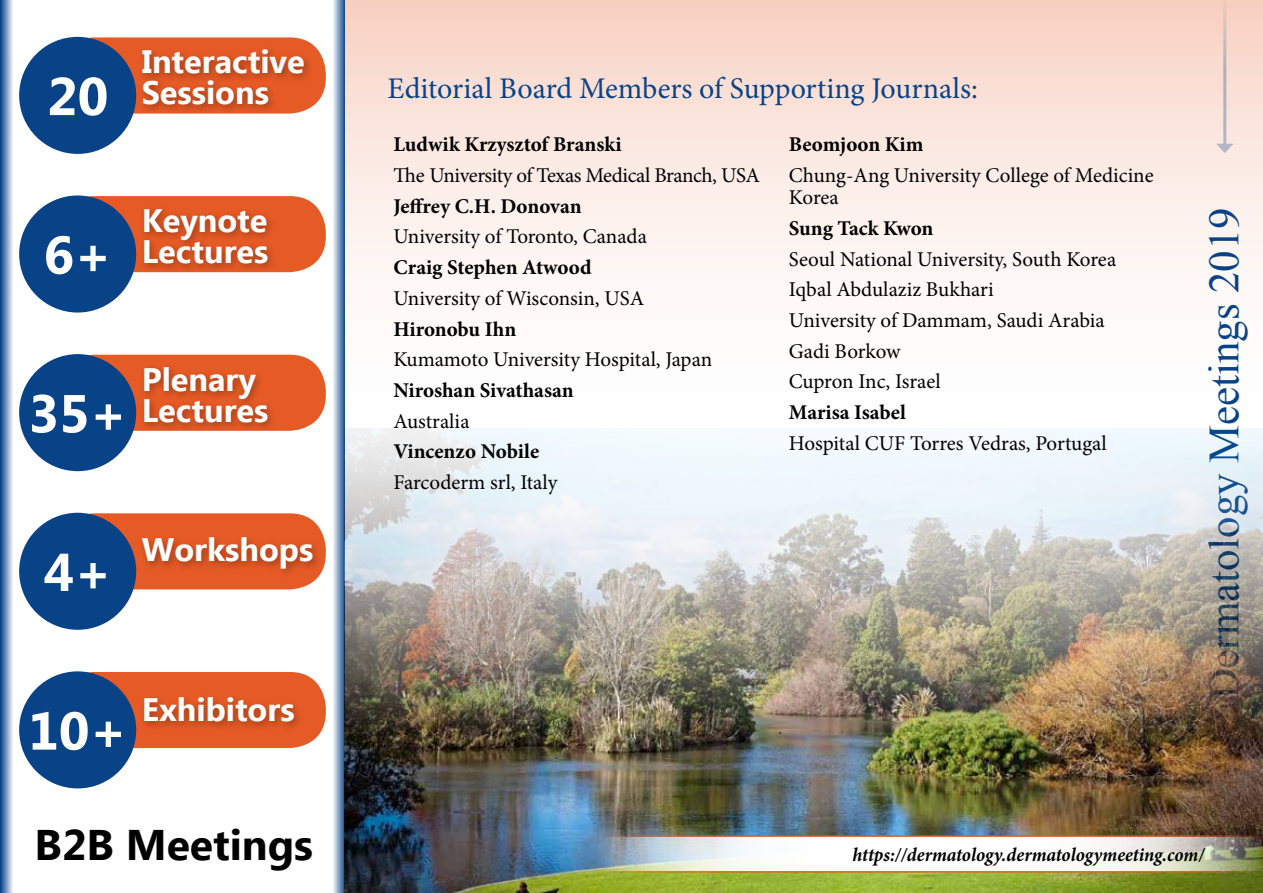
<style>
.page{position:relative;width:1263px;height:893px;background:#fff}
.page>*{position:absolute;margin:0;border:0;box-sizing:border-box;transform-origin:0 0}
.t1{font:700 53.25px "Ebrima";color:#fff}
.t2{font:42.75px "Times New Roman";color:#084388}
.t3{font:700 42.75px "Ebrima";color:#000}
.t4{font:700 32.4px/30.9px "Ebrima";color:#fff}
.t5{font:30px "Minion Pro";letter-spacing:-.005em;color:#084388}
.t6{font:21px/30.8px "Minion Pro";letter-spacing:-.005em;color:#000}
.t7{font:700 21px "Minion Pro";color:#000}
.t8{font:italic 700 19.5px "Minion Pro";color:#000;scale:.95 1}
</style>
<div class="page">
<svg style="left:345px;top:0;width:918px;height:274px"></svg>
<svg style="left:0;top:0;width:13px;height:893px"></svg>
<svg style="left:333px;top:0;width:12px;height:893px"></svg>
<hr style="left:1223px;top:0;width:3px;height:146px;background:#084388">
<svg style="left:1216px;top:144px;width:17px;height:9px"></svg>
<div style="left:58px;top:37px;width:268px;height:77px;background:#e65a25;border-radius:36px"></div>
<div style="left:19px;top:37px;width:117px;height:117px;background:#084388;border-radius:50%"></div>
<div style="left:138px;top:45px;width:176px;height:69px;background:#000;opacity:.3"></div>
<div style="left:58px;top:196px;width:268px;height:76px;background:#e65a25;border-radius:36px"></div>
<div style="left:19px;top:195px;width:117px;height:118px;background:#084388;border-radius:50%"></div>
<div style="left:140px;top:205px;width:137px;height:68px;background:#000;opacity:.3"></div>
<div style="left:58px;top:355px;width:268px;height:76px;background:#e65a25;border-radius:36px"></div>
<div style="left:19px;top:354px;width:117px;height:117px;background:#084388;border-radius:50%"></div>
<div style="left:140px;top:362px;width:137px;height:70px;background:#000;opacity:.3"></div>
<div style="left:58px;top:513px;width:268px;height:76px;background:#e65a25;border-radius:36px"></div>
<div style="left:19px;top:513px;width:117px;height:117px;background:#084388;border-radius:50%"></div>
<div style="left:138px;top:533px;width:184px;height:46px;background:#000;opacity:.3"></div>
<div style="left:58px;top:672px;width:268px;height:76px;background:#e65a25;border-radius:36px"></div>
<div style="left:19px;top:671px;width:117px;height:117px;background:#084388;border-radius:50%"></div>
<div style="left:140px;top:693px;width:164px;height:38px;background:#000;opacity:.3"></div>
<img style="left:345px;top:428px;width:918px;height:465px">
<img style="left:597px;top:835px;width:666px;height:38px">
<h1 class="t1" style="left:47px;top:57px;width:63px">20</h1>
<h3 class="t4" style="left:142px;top:48px;width:165px">Interactive<br>Sessions</h3>
<h1 class="t1" style="left:44px;top:215px;width:70px">6+</h1>
<h3 class="t4" style="left:142px;top:207px;width:128px">Keynote<br>Lectures</h3>
<h1 class="t1" style="left:28px;top:374px;width:100px">35+</h1>
<h3 class="t4" style="left:142px;top:365px;width:128px">Plenary<br>Lectures</h3>
<h1 class="t1" style="left:44px;top:532px;width:70px">4+</h1>
<h3 class="t4" style="left:142px;top:536px;width:173px">Workshops</h3>
<h1 class="t1" style="left:28px;top:691px;width:100px">10+</h1>
<h3 class="t4" style="left:142px;top:696px;width:154px">Exhibitors</h3>
<h2 class="t3" style="left:35px;top:813px;width:280px">B2B Meetings</h2>
<h3 class="t5" style="left:387px;top:69px;width:592px">Editorial Board Members of Supporting Journals:</h3>
<p class="t7" style="left:393px;top:130px;width:230px">Ludwik Krzysztof Branski</p>
<p class="t6" style="left:393px;top:160px;width:368px">The University of Texas Medical Branch, USA</p>
<p class="t7" style="left:393px;top:191px;width:190px">Jeffrey C.H. Donovan</p>
<p class="t6" style="left:393px;top:221px;width:255px">University of Toronto, Canada</p>
<p class="t7" style="left:393px;top:253px;width:200px">Craig Stephen Atwood</p>
<p class="t6" style="left:393px;top:283px;width:253px">University of Wisconsin, USA</p>
<p class="t7" style="left:393px;top:314px;width:124px">Hironobu Ihn</p>
<p class="t6" style="left:393px;top:344px;width:320px">Kumamoto University Hospital, Japan</p>
<p class="t7" style="left:393px;top:375px;width:182px">Niroshan Sivathasan</p>
<p class="t6" style="left:393px;top:406px;width:78px">Australia</p>
<p class="t7" style="left:393px;top:437px;width:147px">Vincenzo Nobile</p>
<p class="t6" style="left:393px;top:467px;width:166px">Farcoderm srl, Italy</p>
<p class="t7" style="left:789px;top:130px;width:136px">Beomjoon Kim</p>
<p class="t6" style="left:789px;top:164px;width:366px;line-height:22.2px">Chung-Ang University College of Medicine<br>Korea</p>
<p class="t7" style="left:789px;top:213px;width:146px">Sung Tack Kwon</p>
<p class="t6" style="left:789px;top:244px;width:329px">Seoul National University, South Korea<br>Iqbal Abdulaziz Bukhari<br>University of Dammam, Saudi Arabia<br>Gadi Borkow<br>Cupron Inc, Israel</p>
<p class="t7" style="left:789px;top:398px;width:118px">Marisa Isabel</p>
<p class="t6" style="left:789px;top:428px;width:319px">Hospital CUF Torres Vedras, Portugal</p>
<h2 class="t2" style="left:1195px;top:699px;width:494px;rotate:-90deg">Dermatology Meetings 2019</h2>
<p class="t8" style="left:852px;top:841px;width:372px">https://dermatology.dermatologymeeting.com/</p>
</div>
